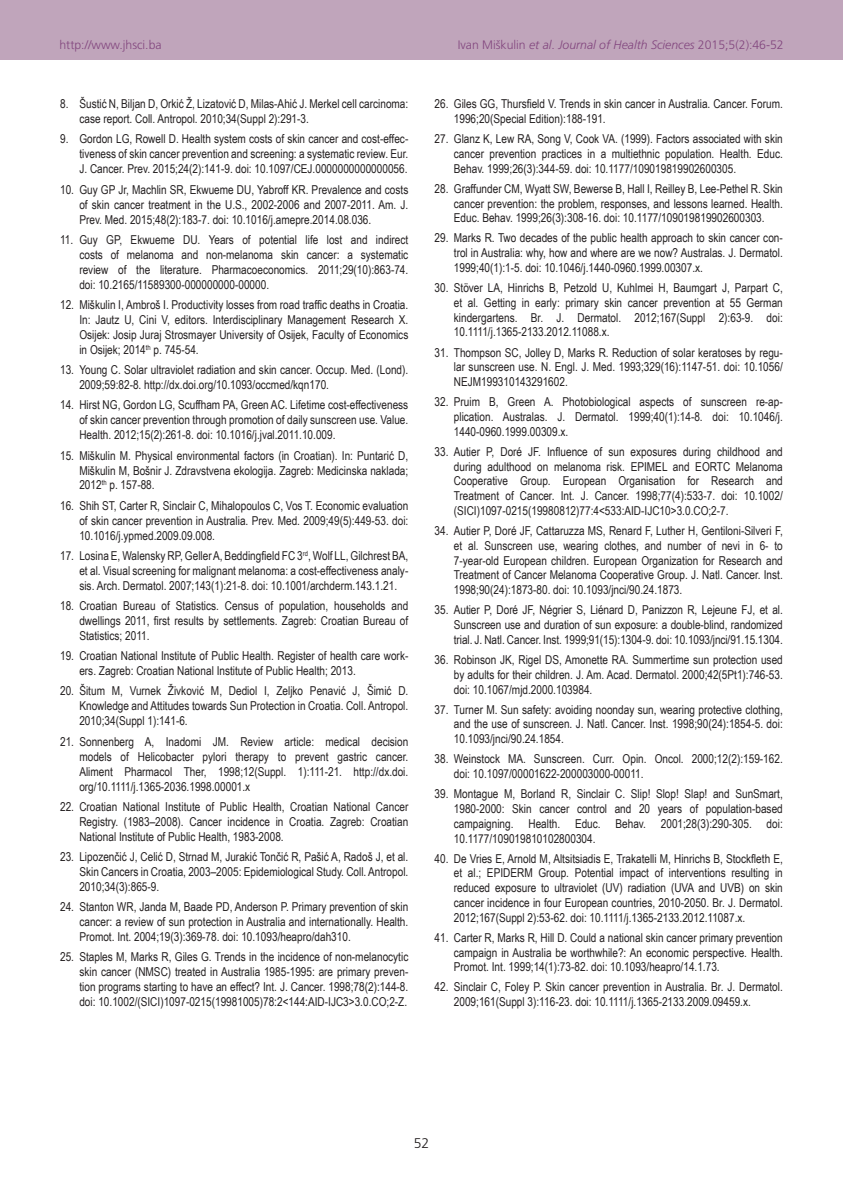
<style>
.page{position:relative;width:843px;height:1191px;background:#fff}
.page>*{position:absolute;margin:0;border:0;box-sizing:border-box;transform-origin:0 0}
.t1{font:300 14px "Frutiger CE";color:#231f20}
.REF{font:12.25px/14.9px "Arial Narrow";color:#231f20;text-align:justify}
.t2{font:300 12.25px "Frutiger CE";color:#82467e}
.s1{font-style:italic}
</style>
<div class="page">
<div style="left:0;top:0;width:843px;height:60px;background:#c0a5bb"></div>
<p class="t2" style="left:60px;top:37px;width:104px">http://www.jhsci.ba</p>
<p class="t2" style="left:458px;top:37px;width:328px">Ivan Miškulin <span class="s1">et al</span>. <span class="s1">Journal of Health Sciences</span> 2015;5(2):46-52</p>
<p class="REF" style="left:79px;top:96px;width:330px;text-indent:-19px">8. Šustić N, Biljan D, Orkić Ž, Lizatović D, Milas-Ahić J. Merkel cell carcinoma: case report. Coll. Antropol. 2010;34(Suppl 2):291-3.</p>
<p class="REF" style="left:79px;top:131px;width:330px;text-indent:-19px">9. Gordon LG, Rowell D. Health system costs of skin cancer and cost-effec‑ tiveness of skin cancer prevention and screening: a systematic review. Eur.<br>J. Cancer. Prev. 2015;24(2):141-9. doi: 10.1097/CEJ.0000000000000056.</p>
<p class="REF" style="left:79px;top:181px;width:330px;text-indent:-19px">10. Guy GP Jr, Machlin SR, Ekwueme DU, Yabroff KR. Prevalence and costs of skin cancer treatment in the U.S., 2002-2006 and 2007-2011. Am. J.<br>Prev. Med. 2015;48(2):183-7. doi: 10.1016/j.amepre.2014.08.036.</p>
<p class="REF" style="left:79px;top:231px;width:330px;text-indent:-19px">11. Guy GP, Ekwueme DU. Years of potential life lost and indirect costs of melanoma and non-melanoma skin cancer: a systematic review of the literature. Pharmacoeconomics. 2011;29(10):863-74. doi: 10.2165/11589300-000000000-00000.</p>
<p class="REF" style="left:79px;top:297px;width:330px;text-indent:-19px">12. Miškulin I, Ambroš I. Productivity losses from road traffic deaths in Croatia.<br>In: Jautz U, Cini V, editors. Interdisciplinary Management Research X.<br>Osijek: Josip Juraj Strosmayer University of Osijek, Faculty of Economics in Osijek; 2014<sup>th</sup> p. 745-54.</p>
<p class="REF" style="left:79px;top:362px;width:330px;text-indent:-19px">13. Young C. Solar ultraviolet radiation and skin cancer. Occup. Med. (Lond).<br>2009;59:82-8. http://dx.doi.org/10.1093/occmed/kqn170.</p>
<p class="REF" style="left:79px;top:397px;width:330px;text-indent:-19px">14. Hirst NG, Gordon LG, Scuffham PA, Green AC. Lifetime cost-effectiveness of skin cancer prevention through promotion of daily sunscreen use. Value.<br>Health. 2012;15(2):261-8. doi: 10.1016/j.jval.2011.10.009.</p>
<p class="REF" style="left:79px;top:447px;width:330px;text-indent:-19px">15. Miškulin M. Physical environmental factors (in Croatian). In: Puntarić D, Miškulin M, Bošnir J. Zdravstvena ekologija. Zagreb: Medicinska naklada; 2012<sup>th</sup> p. 157-88.</p>
<p class="REF" style="left:79px;top:497px;width:330px;text-indent:-19px">16. Shih ST, Carter R, Sinclair C, Mihalopoulos C, Vos T. Economic evaluation of skin cancer prevention in Australia. Prev. Med. 2009;49(5):449-53. doi:<br>10.1016/j.ypmed.2009.09.008.</p>
<p class="REF" style="left:79px;top:547px;width:330px;text-indent:-19px">17. Losina E, Walensky RP, GellerA, Beddingfield FC 3<sup>rd</sup>, Wolf LL, Gilchrest BA, et al. Visual screening for malignant melanoma: a cost-effectiveness analy‑ sis. Arch. Dermatol. 2007;143(1):21-8. doi: 10.1001/archderm.143.1.21.</p>
<p class="REF" style="left:79px;top:598px;width:330px;text-indent:-19px">18. Croatian Bureau of Statistics. Census of population, households and dwellings 2011, first results by settlements. Zagreb: Croatian Bureau of Statistics; 2011.</p>
<p class="REF" style="left:79px;top:648px;width:330px;text-indent:-19px">19. Croatian National Institute of Public Health. Register of health care work‑ ers. Zagreb: Croatian National Institute of Public Health; 2013.</p>
<p class="REF" style="left:79px;top:683px;width:330px;text-indent:-19px">20. Šitum M, Vurnek Živković M, Dediol I, Zeljko Penavić J, Šimić D.<br>Knowledge and Attitudes towards Sun Protection in Croatia. Coll. Antropol.<br>2010;34(Suppl 1):141-6.</p>
<p class="REF" style="left:79px;top:733px;width:330px;text-indent:-19px">21. Sonnenberg A, Inadomi JM. Review article: medical decision models of Helicobacter pylori therapy to prevent gastric cancer.<br>Aliment Pharmacol Ther, 1998;12(Suppl. 1):111-21. http://dx.doi. org/10.1111/j.1365-2036.1998.00001.x</p>
<p class="REF" style="left:79px;top:798px;width:330px;text-indent:-19px">22. Croatian National Institute of Public Health, Croatian National Cancer Registry. (1983–2008). Cancer incidence in Croatia. Zagreb: Croatian National Institute of Public Health, 1983-2008.</p>
<p class="REF" style="left:79px;top:848px;width:330px;text-indent:-19px">23. Lipozenčić J, Celić D, Strnad M, Jurakić Tončić R, Pašić A, Radoš J, et al.<br>Skin Cancers in Croatia, 2003–2005: Epidemiological Study. Coll. Antropol.<br>2010;34(3):865-9.</p>
<p class="REF" style="left:79px;top:899px;width:330px;text-indent:-19px">24. Stanton WR, Janda M, Baade PD, Anderson P. Primary prevention of skin cancer: a review of sun protection in Australia and internationally. Health.<br>Promot. Int. 2004;19(3):369-78. doi: 10.1093/heapro/dah310.</p>
<p class="REF" style="left:79px;top:949px;width:330px;text-indent:-19px">25. Staples M, Marks R, Giles G. Trends in the incidence of non-melanocytic skin cancer (NMSC) treated in Australia 1985-1995: are primary preven‑ tion programs starting to have an effect? Int. J. Cancer. 1998;78(2):144-8. doi: 10.1002/(SICI)1097-0215(19981005)78:2&lt;144:AID-IJC3&gt;3.0.CO;2-Z.</p>
<p class="REF" style="left:454px;top:96px;width:330px;text-indent:-19px">26. Giles GG, Thursfield V. Trends in skin cancer in Australia. Cancer. Forum.<br>1996;20(Special Edition):188-191.</p>
<p class="REF" style="left:454px;top:131px;width:330px;text-indent:-19px">27. Glanz K, Lew RA, Song V, Cook VA. (1999). Factors associated with skin cancer prevention practices in a multiethnic population. Health. Educ.<br>Behav. 1999;26(3):344-59. doi: 10.1177/109019819902600305.</p>
<p class="REF" style="left:454px;top:181px;width:330px;text-indent:-19px">28. Graffunder CM, Wyatt SW, Bewerse B, Hall I, Reilley B, Lee-Pethel R. Skin cancer prevention: the problem, responses, and lessons learned. Health.<br>Educ. Behav. 1999;26(3):308-16. doi: 10.1177/109019819902600303.</p>
<p class="REF" style="left:454px;top:230px;width:330px;text-indent:-19px">29. Marks R. Two decades of the public health approach to skin cancer con‑ trol in Australia: why, how and where are we now? Australas. J. Dermatol.<br>1999;40(1):1-5. doi: 10.1046/j.1440-0960.1999.00307.x.</p>
<p class="REF" style="left:454px;top:280px;width:330px;text-indent:-19px">30. Stöver LA, Hinrichs B, Petzold U, Kuhlmei H, Baumgart J, Parpart C, et al. Getting in early: primary skin cancer prevention at 55 German kindergartens. Br. J. Dermatol. 2012;167(Suppl 2):63-9. doi:<br>10.1111/j.1365-2133.2012.11088.x.</p>
<p class="REF" style="left:454px;top:344px;width:330px;text-indent:-19px">31. Thompson SC, Jolley D, Marks R. Reduction of solar keratoses by regu‑ lar sunscreen use. N. Engl. J. Med. 1993;329(16):1147-51. doi: 10.1056/ NEJM199310143291602.</p>
<p class="REF" style="left:454px;top:394px;width:330px;text-indent:-19px">32. Pruim B, Green A. Photobiological aspects of sunscreen re-ap‑ plication. Australas. J. Dermatol. 1999;40(1):14-8. doi: 10.1046/j.<br>1440-0960.1999.00309.x.</p>
<p class="REF" style="left:454px;top:443px;width:330px;text-indent:-19px">33. Autier P, Doré JF. Influence of sun exposures during childhood and during adulthood on melanoma risk. EPIMEL and EORTC Melanoma Cooperative Group. European Organisation for Research and Treatment of Cancer. Int. J. Cancer. 1998;77(4):533-7. doi: 10.1002/ (SICI)1097-0215(19980812)77:4&lt;533:AID-IJC10&gt;3.0.CO;2-7.</p>
<p class="REF" style="left:454px;top:523px;width:330px;text-indent:-19px">34. Autier P, Doré JF, Cattaruzza MS, Renard F, Luther H, Gentiloni-Silveri F, et al. Sunscreen use, wearing clothes, and number of nevi in 6- to 7-year-old European children. European Organization for Research and Treatment of Cancer Melanoma Cooperative Group. J. Natl. Cancer. Inst.<br>1998;90(24):1873-80. doi: 10.1093/jnci/90.24.1873.</p>
<p class="REF" style="left:454px;top:602px;width:330px;text-indent:-19px">35. Autier P, Doré JF, Négrier S, Liénard D, Panizzon R, Lejeune FJ, et al.<br>Sunscreen use and duration of sun exposure: a double-blind, randomized trial. J. Natl. Cancer. Inst. 1999;91(15):1304-9. doi: 10.1093/jnci/91.15.1304.</p>
<p class="REF" style="left:454px;top:652px;width:330px;text-indent:-19px">36. Robinson JK, Rigel DS, Amonette RA. Summertime sun protection used by adults for their children. J. Am. Acad. Dermatol. 2000;42(5Pt1):746-53. doi: 10.1067/mjd.2000.103984.</p>
<p class="REF" style="left:454px;top:701px;width:330px;text-indent:-19px">37. Turner M. Sun safety: avoiding noonday sun, wearing protective clothing, and the use of sunscreen. J. Natl. Cancer. Inst. 1998;90(24):1854-5. doi:<br>10.1093/jnci/90.24.1854.</p>
<p class="REF" style="left:454px;top:751px;width:330px;text-indent:-19px">38. Weinstock MA. Sunscreen. Curr. Opin. Oncol. 2000;12(2):159-162. doi: 10.1097/00001622-200003000-00011.</p>
<p class="REF" style="left:454px;top:786px;width:330px;text-indent:-19px">39. Montague M, Borland R, Sinclair C. Slip! Slop! Slap! and SunSmart, 1980-2000: Skin cancer control and 20 years of population-based campaigning. Health. Educ. Behav. 2001;28(3):290-305. doi:<br>10.1177/109019810102800304.</p>
<p class="REF" style="left:454px;top:850px;width:330px;text-indent:-19px">40. De Vries E, Arnold M, Altsitsiadis E, Trakatelli M, Hinrichs B, Stockfleth E, et al.; EPIDERM Group. Potential impact of interventions resulting in reduced exposure to ultraviolet (UV) radiation (UVA and UVB) on skin cancer incidence in four European countries, 2010-2050. Br. J. Dermatol.<br>2012;167(Suppl 2):53-62. doi: 10.1111/j.1365-2133.2012.11087.x.</p>
<p class="REF" style="left:454px;top:929px;width:330px;text-indent:-19px">41. Carter R, Marks R, Hill D. Could a national skin cancer primary prevention campaign in Australia be worthwhile?: An economic perspective. Health.<br>Promot. Int. 1999;14(1):73-82. doi: 10.1093/heapro/14.1.73.</p>
<p class="REF" style="left:454px;top:979px;width:330px;text-indent:-19px">42. Sinclair C, Foley P. Skin cancer prevention in Australia. Br. J. Dermatol.<br>2009;161(Suppl 3):116-23. doi: 10.1111/j.1365-2133.2009.09459.x.</p>
<p class="t1" style="left:414px;top:1134px;width:17px">52</p>
</div>
